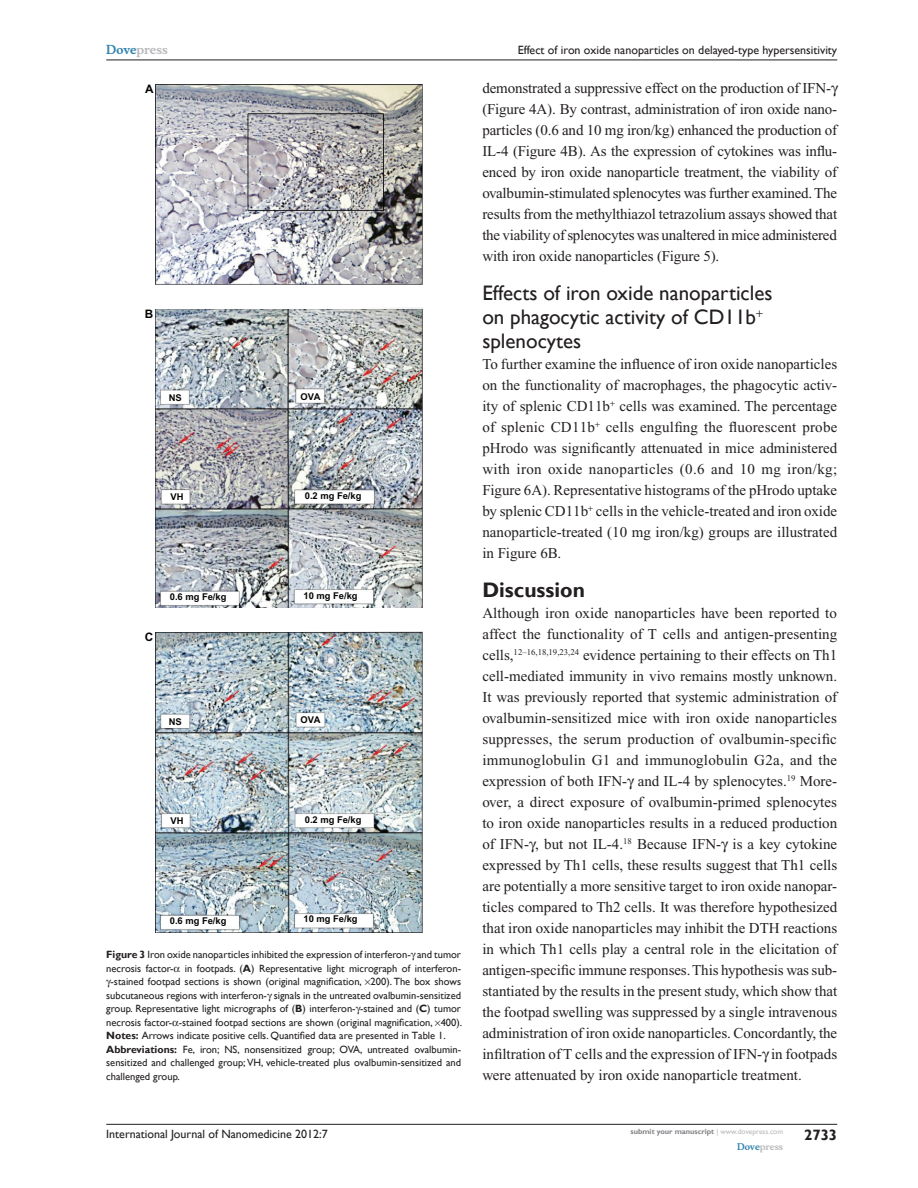
<style>
.page{position:relative;width:918px;height:1188px;background:#fff}
.page>*{position:absolute;margin:0;border:0;box-sizing:border-box;transform-origin:0 0}
.t1{font:21px/24px "Gill Sans";color:#231f20}
.t2{font:700 21px "Gill Sans";color:#231f20}
.TxF{font:15px/21px "Times New Roman";letter-spacing:-.01em;color:#231f20;text-align:justify}
.t3{font:700 15px "Gill Sans";color:#231f20}
.t4{font:12px "Gill Sans";color:#231f20}
.t5{font:700 12px "Musee";color:#b8b9bc}
.t6{font:700 11.7px "Arial";color:#040503}
.FC{font:10.5px "Gill Sans";color:#231f20}
.TSN{font:10.5px/13.5px "Gill Sans";color:#231f20;text-align:justify}
.t7{font:700 9.3px "Arial";color:#040503}
.t8{font:700 9px "Musee";color:#b8b9bc}
.t9{font:700 7.5px "Gill Sans";color:#808285}
.s1{color:#3485ae}
.s2{font-weight:700}
.s3{font-weight:400;color:#b8b9bc}
</style>
<div class="page">
<img style="left:156px;top:84px;width:266px;height:200px">
<img style="left:156px;top:309px;width:267px;height:299px">
<img style="left:156px;top:632px;width:267px;height:300px">
<hr style="left:106px;top:1124px;width:731px;height:1px;background:#231f20">
<hr style="left:106px;top:60px;width:731px;height:1px;background:#231f20">
<p class="t5" style="left:106px;top:43px;width:63px"><span class="s1">Dove</span>press</p>
<p class="t6" style="left:145px;top:82px;width:10px">A</p>
<p class="t6" style="left:145px;top:307px;width:10px">B</p>
<p class="t7" style="left:169px;top:392px;width:15px">NS</p>
<p class="t7" style="left:300px;top:391px;width:22px">OVA</p>
<p class="t7" style="left:171px;top:491px;width:15px">VH</p>
<p class="t7" style="left:305px;top:491px;width:58px">0.2 mg Fe/kg</p>
<p class="t6" style="left:145px;top:630px;width:10px">C</p>
<p class="t7" style="left:170px;top:591px;width:58px">0.6 mg Fe/kg</p>
<p class="t7" style="left:304px;top:590px;width:56px">10 mg Fe/kg</p>
<p class="t7" style="left:169px;top:716px;width:15px">NS</p>
<p class="t7" style="left:300px;top:715px;width:22px">OVA</p>
<p class="t7" style="left:171px;top:815px;width:15px">VH</p>
<p class="t7" style="left:305px;top:814px;width:58px">0.2 mg Fe/kg</p>
<p class="t7" style="left:170px;top:915px;width:58px">0.6 mg Fe/kg</p>
<p class="t7" style="left:304px;top:914px;width:56px">10 mg Fe/kg</p>
<p class="FC" style="left:106px;top:948px;width:356px"><span class="s2">Figure 3</span> Iron oxide nanoparticles inhibited the expression of interferon- and tumor</p>
<p class="FC" style="left:106px;top:962px;width:356px">necrosis factor- in footpads. (<span class="s2">A</span>) Representative light micrograph of interferon-</p>
<p class="FC" style="left:111px;top:975px;width:352px">-stained footpad sections is shown (original magnification, 200). The box shows</p>
<p class="FC" style="left:106px;top:989px;width:356px">subcutaneous regions with interferon- signals in the untreated ovalbumin-sensitized</p>
<p class="FC" style="left:106px;top:1002px;width:356px">group. Representative light micrographs of (<span class="s2">B</span>) interferon- -stained and (<span class="s2">C</span>) tumor</p>
<p class="FC" style="left:106px;top:1016px;width:357px">necrosis factor- -stained footpad sections are shown (original magnification, 400).</p>
<p class="FC" style="left:106px;top:1029px;width:341px"><span class="s2">Notes:</span> Arrows indicate positive cells. Quantified data are presented in Table 1.</p>
<p class="TSN" style="left:106px;top:1042px;width:356px"><span class="s2">Abbreviations:</span> Fe, iron; NS, nonsensitized group; OVA, untreated ovalbumin&shy;sensitized and challenged group; VH, vehicle-treated plus ovalbumin-sensitized and challenged group.</p>
<p class="t4" style="left:106px;top:1127px;width:223px">International Journal of Nanomedicine 2012:7</p>
<p class="t4" style="left:518px;top:43px;width:321px">Effect of iron oxide nanoparticles on delayed-type hypersensitivity</p>
<p class="TxF" style="left:482px;top:77px;width:356px;text-align:left">demonstrated a suppressive effect on the production of IFN-(Figure 4A). By contrast, administration of iron oxide nano&shy;particles (0.6 and 10 mg iron/kg) enhanced the production of IL-4 (Figure 4B). As the expression of cytokines was influ&shy;enced by iron oxide nanoparticle treatment, the viability of ovalbumin-stimulated splenocytes was further examined. The results from the methylthiazol tetrazolium assays showed that the viability of splenocytes was unaltered in mice administered with iron oxide nanoparticles (Figure 5).</p>
<h2 class="t1" style="left:482px;top:281px;width:292px">Effects of iron oxide nanoparticles on phagocytic activity of CD11b splenocytes</h2>
<p class="TxF" style="left:482px;top:353px;width:356px">To further examine the influence of iron oxide nanoparticles on the functionality of macrophages, the phagocytic activ&shy;ity of splenic CD11b cells was examined. The percentage of splenic CD11b cells engulfing the fluorescent probe pHrodo was significantly attenuated in mice administered with iron oxide nanoparticles (0.6 and 10 mg iron/kg; Figure 6A). Representative histograms of the pHrodo uptake by splenic CD11b cells in the vehicle-treated and iron oxide nanoparticle-treated (10 mg iron/kg) groups are illustrated in Figure 6B.</p>
<h1 class="t2" style="left:482px;top:577px;width:104px">Discussion</h1>
<p class="TxF" style="left:482px;top:602px;width:356px">Although iron oxide nanoparticles have been reported to affect the functionality of T cells and antigen-presenting cells,<sup>12–16,18,19,23,24</sup> evidence pertaining to their effects on Th1 cell-mediated immunity in vivo remains mostly unknown.<br>It was previously reported that systemic administration of ovalbumin-sensitized mice with iron oxide nanoparticles suppresses, the serum production of ovalbumin-specific immunoglobulin G1 and immunoglobulin G2a, and the expression of both IFN- and IL-4 by splenocytes.<sup>19</sup> More&shy;over, a direct exposure of ovalbumin-primed splenocytes to iron oxide nanoparticles results in a reduced production of IFN- , but not IL-4.<sup>18</sup> Because IFN- is a key cytokine expressed by Th1 cells, these results suggest that Th1 cells are potentially a more sensitive target to iron oxide nanopar&shy;ticles compared to Th2 cells. It was therefore hypothesized that iron oxide nanoparticles may inhibit the DTH reactions in which Th1 cells play a central role in the elicitation of antigen-specific immune responses. This hypothesis was sub&shy;stantiated by the results in the present study, which show that the footpad swelling was suppressed by a single intravenous administration of iron oxide nanoparticles. Concordantly, the infiltration of T cells and the expression of IFN- in footpads were attenuated by iron oxide nanoparticle treatment.</p>
<p class="t9" style="left:631px;top:1127px;width:154px">submit your manuscript <span class="s3">| www.dovepress.com</span></p>
<p class="t8" style="left:737px;top:1141px;width:48px"><span class="s1">Dove</span>press</p>
<p class="t3" style="left:804px;top:1126px;width:35px">2733</p>
</div>
